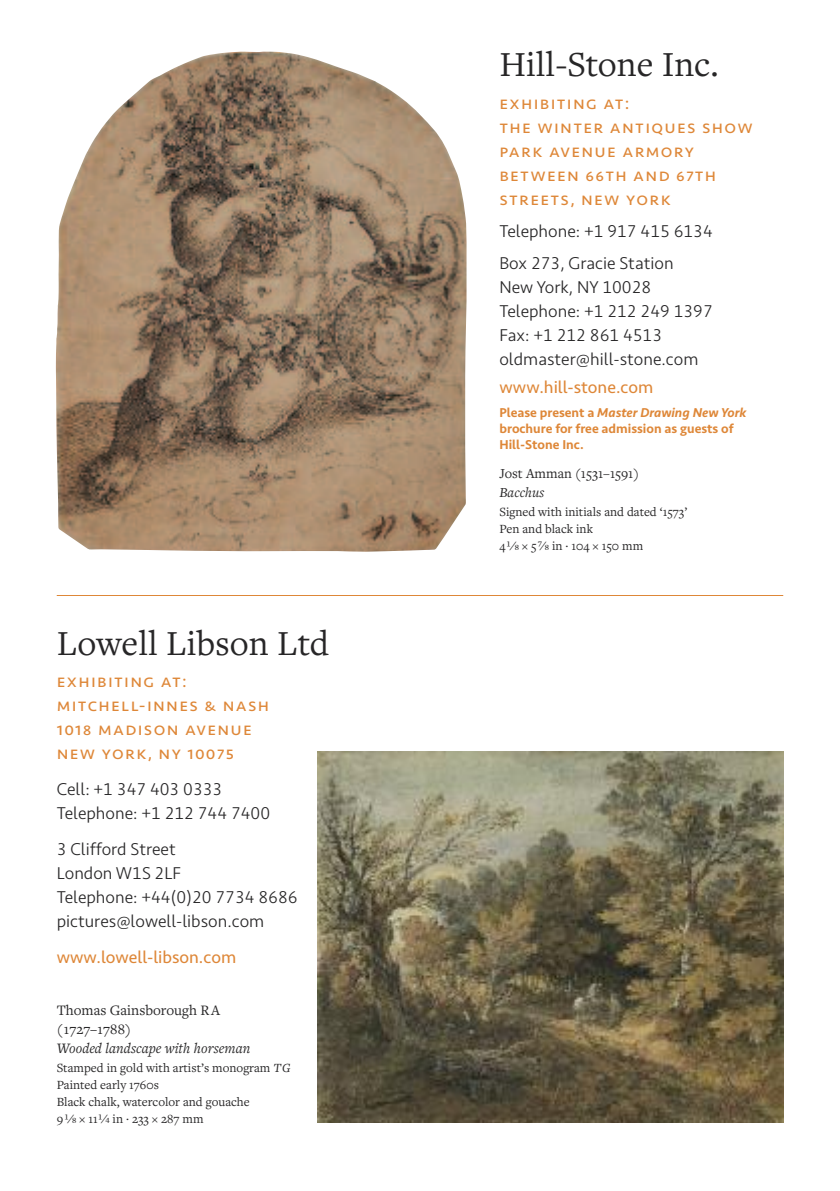
<style>
.page{position:relative;width:840px;height:1191px;background:#fff}
.page>*{position:absolute;margin:0;border:0;box-sizing:border-box;transform-origin:0 0}
.t1{font:36.4px "Freight Text Pro";color:#272627}
.t2{font:18.2px/24px "Seravek";letter-spacing:.07em;color:#de8738}
.t3{font:300 17.8px/24px "Seravek";color:#272627}
.t4{font:17.8px "Seravek";color:#de8738}
.t5{font:15px/19px "Freight Text Pro";color:#272627}
.t6{font:italic 15px "Freight Text Pro";color:#272627}
.t7{font:14.4px "Freight Text Pro";color:#272627}
.t8{font:italic 14.4px "Freight Text Pro";color:#272627}
.t9{font:500 13.4px/16px "Seravek";color:#de8738}
.t10{font:13px/17px "Freight Text Pro";color:#272627}
.s1{font-style:italic}
</style>
<div class="page">
<img style="left:317px;top:751px;width:465px;height:372px">
<hr style="left:57px;top:595px;width:725px;height:1px;background:#de8738">
<img style="left:56px;top:52px;width:410px;height:500px">
<h1 class="t1" style="left:57px;top:621px;width:274px">Lowell Libson Ltd</h1>
<p class="t2" style="left:57px;top:670px;width:214px">exhibiting at:<br>MitChell-innes &amp; nash<br>1018 Madison avenue new York, nY 10075</p>
<p class="t3" style="left:57px;top:778px;width:215px">Cell: +1 347 403 0333<br>Telephone: +1 212 744 7400</p>
<p class="t3" style="left:57px;top:838px;width:242px">3 Clifford Street<br>London W1S 2LF<br>Telephone: +44(0)20 7734 8686 pictures@lowell-libson.com</p>
<p class="t4" style="left:57px;top:950px;width:181px">www.lowell-libson.com</p>
<p class="t5" style="left:57px;top:1000px;width:165px">Thomas Gainsborough RA (1727–1788)</p>
<p class="t6" style="left:57px;top:1039px;width:195px">Wooded landscape with horseman</p>
<p class="t10" style="left:57px;top:1059px;width:235px">Stamped in gold with artist’s monogram <span class="s1">TG<br></span>Painted early 1760s<br>Black chalk, watercolor and gouache<br>9¹⁄₈ × 11¹⁄₄ in . 233 × 287 mm</p>
<h1 class="t1" style="left:499px;top:43px;width:221px">Hill-Stone Inc.</h1>
<p class="t2" style="left:499px;top:92px;width:255px">exhibiting at:<br>the winter antiques show<br>Park avenue arMorY between 66th and 67th streets, new York</p>
<p class="t3" style="left:499px;top:216px;width:215px;line-height:32px">Telephone: +1 917 415 6134<br>Box 273, Gracie Station</p>
<p class="t3" style="left:499px;top:276px;width:215px">New York, NY 10028<br>Telephone: +1 212 249 1397<br>Fax: +1 212 861 4513 oldmaster@hill-stone.com</p>
<p class="t4" style="left:499px;top:380px;width:155px">www.hill-stone.com</p>
<p class="t9" style="left:499px;top:405px;width:248px">Please present a <span class="s1">Master Drawing New York </span>brochure for free admission as guests of<br>Hill-Stone Inc.</p>
<p class="t7" style="left:499px;top:464px;width:141px">Jost Amman (1531–1591)</p>
<p class="t8" style="left:499px;top:483px;width:46px">Bacchus</p>
<p class="t10" style="left:499px;top:503px;width:189px">Signed with initials and dated ‘1573’<br>Pen and black ink<br>4¹⁄₈ × 5⁷⁄₈ in . 104 × 150 mm</p>
</div>
